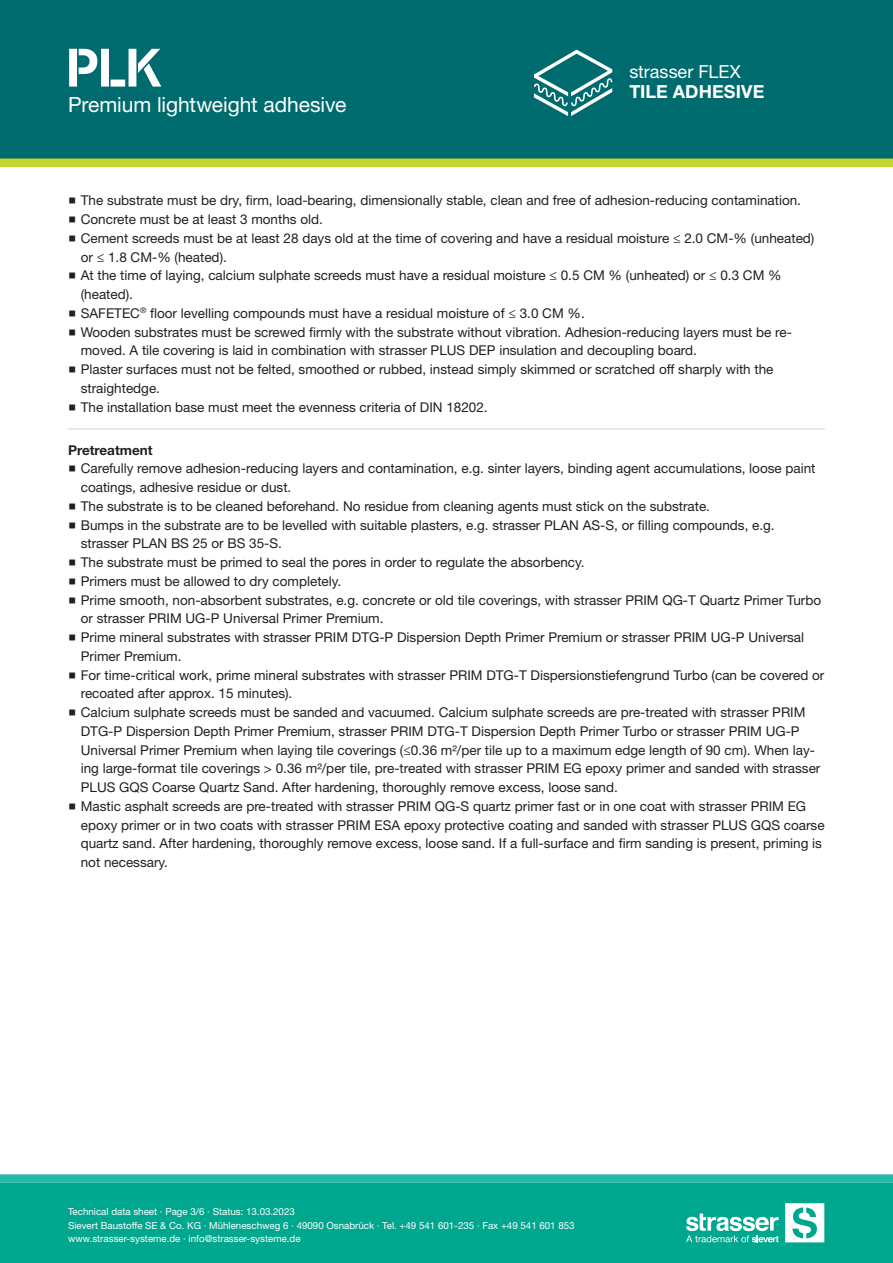
<style>
.page{position:relative;width:893px;height:1263px;background:#fff}
.page>*{position:absolute;margin:0;border:0;box-sizing:border-box;transform-origin:0 0}
.CB_AF_STR_Produkt_ku{font:700 54px "Standard CT Stencil";color:#fff}
.CB_AF_STR_Produkt_la{font:21px "Helvetica Neue LT Std";letter-spacing:-.005em;color:#fff}
.CB_AF_STR_Produktgru{font:18px "Helvetica Neue LT Std";color:#fff}
.CB_AF_STR_Produktgru-2{font:700 18px "Helvetica Neue LT Std";letter-spacing:.005em;color:#fff}
.t1{font:13.5px/18.8px "Helvetica Neue LT Std";color:#231f20}
.CB_AF_STR_Unterueber{font:700 13.5px "Helvetica Neue LT Std";color:#231f20}
.t2{font:9.75px/13.5px "Helvetica Neue LT Std";color:#fff}
</style>
<div class="page">
<div style="left:0;top:0;width:893px;height:159px;background:#006b6e"></div>
<div style="left:0;top:159px;width:893px;height:8px;background:#c1d72f"></div>
<svg style="left:534px;top:50px;width:78px;height:66px"></svg>
<div style="left:0;top:1183px;width:893px;height:80px;background:#00a78f"></div>
<div style="left:0;top:1174px;width:893px;height:9px;background:#22bbab"></div>
<svg style="left:785px;top:1203px;width:39px;height:39px"></svg>
<svg style="left:686px;top:1213px;width:93px;height:29px"></svg>
<hr style="left:68px;top:428px;width:757px;height:2px;background:#e5e0d7">
<p class="CB_AF_STR_Produkt_ku" style="left:66px;top:34px;width:98px">PLK</p>
<p class="CB_AF_STR_Produkt_la" style="left:68px;top:92px;width:280px">Premium lightweight adhesive</p>
<p class="CB_AF_STR_Produktgru" style="left:629px;top:61px;width:113px">strasser FLEX</p>
<p class="CB_AF_STR_Produktgru-2" style="left:629px;top:81px;width:136px">TILE ADHESIVE</p>
<p class="t1" style="left:81px;top:191px;width:722px">The substrate must be dry, firm, load-bearing, dimensionally stable, clean and free of adhesion-reducing contamination.</p>
<p class="t1" style="left:81px;top:210px;width:244px">Concrete must be at least 3 months old.</p>
<p class="t1" style="left:81px;top:228px;width:735px">Cement screeds must be at least 28 days old at the time of covering and have a residual moisture ≤ 2.0 CM-% (unheated) or ≤ 1.8 CM-% (heated).</p>
<p class="t1" style="left:81px;top:266px;width:702px">At the time of laying, calcium sulphate screeds must have a residual moisture ≤ 0.5 CM % (unheated) or ≤ 0.3 CM % (heated).</p>
<p class="t1" style="left:81px;top:303px;width:505px">SAFETEC<sup>®</sup> floor levelling compounds must have a residual moisture of ≤ 3.0 CM %.</p>
<p class="t1" style="left:81px;top:322px;width:713px">Wooden substrates must be screwed firmly with the substrate without vibration. Adhesion-reducing layers must be re&shy;moved. A tile covering is laid in combination with strasser PLUS DEP insulation and decoupling board.</p>
<p class="t1" style="left:81px;top:360px;width:694px">Plaster surfaces must not be felted, smoothed or rubbed, instead simply skimmed or scratched off sharply with the straightedge.</p>
<p class="t1" style="left:81px;top:397px;width:408px">The installation base must meet the evenness criteria of DIN 18202.</p>
<p class="CB_AF_STR_Unterueber" style="left:68px;top:442px;width:86px">Pretreatment</p>
<p class="t1" style="left:81px;top:459px;width:736px">Carefully remove adhesion-reducing layers and contamination, e.g. sinter layers, binding agent accumulations, loose paint coatings, adhesive residue or dust.</p>
<p class="t1" style="left:81px;top:496px;width:631px">The substrate is to be cleaned beforehand. No residue from cleaning agents must stick on the substrate.</p>
<p class="t1" style="left:81px;top:515px;width:695px">Bumps in the substrate are to be levelled with suitable plasters, e.g. strasser PLAN AS-S, or filling compounds, e.g. strasser PLAN BS 25 or BS 35-S.</p>
<p class="t1" style="left:81px;top:553px;width:505px">The substrate must be primed to seal the pores in order to regulate the absorbency.</p>
<p class="t1" style="left:81px;top:571px;width:262px">Primers must be allowed to dry completely.</p>
<p class="t1" style="left:81px;top:590px;width:742px">Prime smooth, non-absorbent substrates, e.g. concrete or old tile coverings, with strasser PRIM QG-T Quartz Primer Turbo or strasser PRIM UG-P Universal Primer Premium.</p>
<p class="t1" style="left:81px;top:628px;width:725px">Prime mineral substrates with strasser PRIM DTG-P Dispersion Depth Primer Premium or strasser PRIM UG-P Universal<br>Primer Premium.</p>
<p class="t1" style="left:81px;top:665px;width:745px">For time-critical work, prime mineral substrates with strasser PRIM DTG-T Dispersionstiefengrund Turbo (can be covered or recoated after approx. 15 minutes).</p>
<p class="t1" style="left:81px;top:703px;width:741px">Calcium sulphate screeds must be sanded and vacuumed. Calcium sulphate screeds are pre-treated with strasser PRIM DTG-P Dispersion Depth Primer Premium, strasser PRIM DTG-T Dispersion Depth Primer Turbo or strasser PRIM UG-P Universal Primer Premium when laying tile coverings (≤0.36 m²/per tile up to a maximum edge length of 90 cm). When lay&shy;ing large-format tile coverings &gt; 0.36 m²/per tile, pre-treated with strasser PRIM EG epoxy primer and sanded with strasser PLUS GQS Coarse Quartz Sand. After hardening, thoroughly remove excess, loose sand.</p>
<p class="t1" style="left:81px;top:796px;width:745px">Mastic asphalt screeds are pre-treated with strasser PRIM QG-S quartz primer fast or in one coat with strasser PRIM EG epoxy primer or in two coats with strasser PRIM ESA epoxy protective coating and sanded with strasser PLUS GQS coarse quartz sand. After hardening, thoroughly remove excess, loose sand. If a full-surface and firm sanding is present, priming is not necessary.</p>
<p class="t2" style="left:68px;top:1205px;width:508px">Technical data sheet · Page 3/6 · Status: 13.03.2023<br>Sievert Baustoffe SE &amp; Co. KG · Mühleneschweg 6 · 49090 Osnabrück · Tel. +49 541 601-235 · Fax +49 541 601 853 www.strasser-systeme.de · info@strasser-systeme.de</p>
</div>
